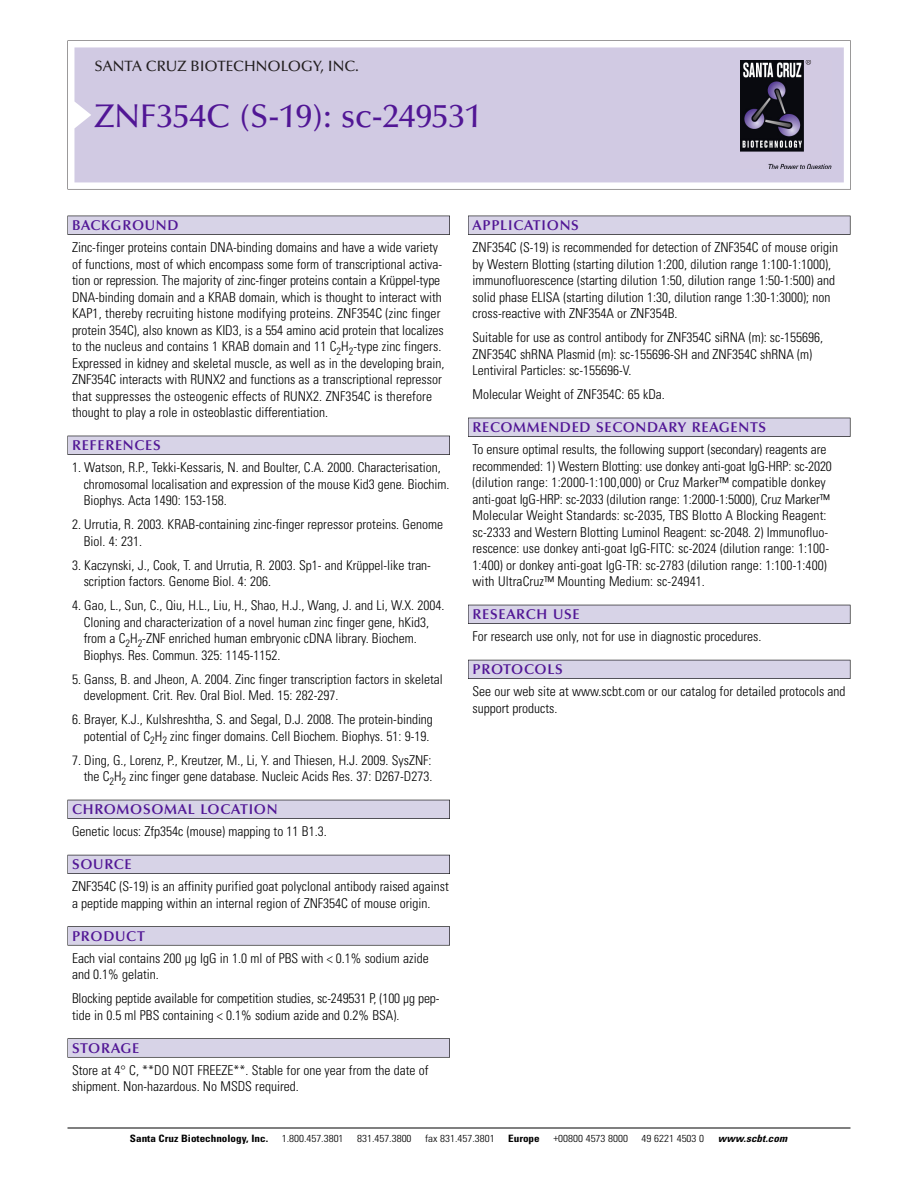
<style>
.page{position:relative;width:918px;height:1188px;background:#fff}
.page>*{position:absolute;margin:0;border:0;box-sizing:border-box;transform-origin:0 0}
.t1{font:500 33px "Optima";color:#511695}
.t2{font:500 15px "Optima";color:#231f20}
.t3{font:600 14.25px "Optima";letter-spacing:.05em;color:#511695}
.t4{font:300 condensed 13.5px/16.5px "Univers";color:#000}
.t5{font:300 condensed 10.2px "Univers";color:#000;scale:1.1 1}
.t6{font:700 condensed 10.2px "Univers";color:#000;scale:1.1 1}
.t7{font:italic 700 condensed 10.2px "Univers";letter-spacing:.005em;color:#000;scale:1.1 1}
</style>
<div class="page">
<svg style="left:68px;top:40px;width:783px;height:149px"></svg>
<div style="left:74px;top:47px;width:770px;height:135px;background:#d1cae3"></div>
<img style="left:741px;top:60px;width:90px;height:108px">
<div style="left:68px;top:216px;width:382px;height:19px;background:#525155"></div>
<div style="left:68px;top:216px;width:381px;height:18px;background:#d7d3e7"></div>
<div style="left:68px;top:436px;width:382px;height:19px;background:#515055"></div>
<div style="left:68px;top:436px;width:381px;height:18px;background:#d7d3e7"></div>
<div style="left:68px;top:800px;width:382px;height:19px;background:#525158"></div>
<div style="left:68px;top:800px;width:381px;height:18px;background:#d7d3e7"></div>
<div style="left:68px;top:855px;width:382px;height:19px;background:#54535a"></div>
<div style="left:68px;top:855px;width:381px;height:18px;background:#d7d3e7"></div>
<svg style="left:68px;top:926px;width:382px;height:20px"></svg>
<div style="left:68px;top:927px;width:381px;height:18px;background:#d7d3e7"></div>
<div style="left:68px;top:1038px;width:382px;height:20px;background:#626263"></div>
<div style="left:68px;top:1039px;width:381px;height:18px;background:#d7d3e7"></div>
<div style="left:468px;top:216px;width:382px;height:19px;background:#525155"></div>
<div style="left:468px;top:216px;width:382px;height:18px;background:#d7d3e7"></div>
<div style="left:468px;top:418px;width:382px;height:19px;background:#515055"></div>
<div style="left:468px;top:418px;width:382px;height:18px;background:#d7d3e7"></div>
<div style="left:468px;top:605px;width:382px;height:19px;background:#525158"></div>
<div style="left:468px;top:605px;width:382px;height:18px;background:#d7d3e7"></div>
<div style="left:468px;top:660px;width:382px;height:19px;background:#54535a"></div>
<div style="left:468px;top:660px;width:382px;height:18px;background:#d7d3e7"></div>
<hr style="left:68px;top:1128px;width:782px;height:1px;background:#000">
<p class="t2" style="left:94px;top:61px;width:266px">SANTA CRUZ BIOTECHNOLOGY, INC.</p>
<h1 class="t1" style="left:94px;top:103px;width:389px">ZNF354C (S-19): sc-249531</h1>
<p class="t3" style="left:72px;top:219px;width:108px">BACKGROUND</p>
<p class="t4" style="left:72px;top:240px;width:374px">Zinc-finger proteins contain DNA-binding domains and have a wide variety of functions, most of which encompass some form of transcriptional activa&shy;tion or repression. The majority of zinc-finger proteins contain a Krüppel-type DNA-binding domain and a KRAB domain, which is thought to interact with KAP1, thereby recruiting histone modifying proteins. ZNF354C (zinc finger protein 354C), also known as KID3, is a 554 amino acid protein that localizes to the nucleus and contains 1 KRAB domain and 11 C<sub>2</sub>H<sub>2</sub>-type zinc fingers.<br>Expressed in kidney and skeletal muscle, as well as in the developing brain, ZNF354C interacts with RUNX2 and functions as a transcriptional repressor that suppresses the osteogenic effects of RUNX2. ZNF354C is therefore thought to play a role in osteoblastic differentiation.</p>
<p class="t3" style="left:72px;top:440px;width:90px">REFERENCES</p>
<p class="t4" style="left:84px;top:460px;width:367px;text-indent:-12px">1. Watson, R.P., Tekki-Kessaris, N. and Boulter, C.A. 2000. Characterisation, chromosomal localisation and expression of the mouse Kid3 gene. Biochim.<br>Biophys. Acta 1490: 153-158.</p>
<p class="t4" style="left:84px;top:517px;width:361px;text-indent:-12px">2. Urrutia, R. 2003. KRAB-containing zinc-finger repressor proteins. Genome<br>Biol. 4: 231.</p>
<p class="t4" style="left:84px;top:558px;width:349px;text-indent:-12px">3. Kaczynski, J., Cook, T. and Urrutia, R. 2003. Sp1- and Krüppel-like tran&shy;scription factors. Genome Biol. 4: 206.</p>
<p class="t4" style="left:84px;top:598px;width:362px;text-indent:-12px">4. Gao, L., Sun, C., Qiu, H.L., Liu, H., Shao, H.J., Wang, J. and Li, W.X. 2004.<br>Cloning and characterization of a novel human zinc finger gene, hKid3, from a C<sub>2</sub>H<sub>2</sub>-ZNF enriched human embryonic cDNA library. Biochem.<br>Biophys. Res. Commun. 325: 1145-1152.</p>
<p class="t4" style="left:84px;top:672px;width:361px;text-indent:-12px">5. Ganss, B. and Jheon, A. 2004. Zinc finger transcription factors in skeletal development. Crit. Rev. Oral Biol. Med. 15: 282-297.</p>
<p class="t4" style="left:72px;top:712px;width:362px;text-align:right">6. Brayer, K.J., Kulshreshtha, S. and Segal, D.J. 2008. The protein-binding potential of C<sub>2</sub>H<sub>2</sub> zinc finger domains. Cell Biochem. Biophys. 51: 9-19.</p>
<p class="t4" style="left:72px;top:753px;width:362px;text-align:right">7. Ding, G., Lorenz, P., Kreutzer, M., Li, Y. and Thiesen, H.J. 2009. SysZNF: the C<sub>2</sub>H<sub>2</sub> zinc finger gene database. Nucleic Acids Res. 37: D267-D273.</p>
<p class="t3" style="left:72px;top:804px;width:207px">CHROMOSOMAL LOCATION</p>
<p class="t4" style="left:72px;top:824px;width:256px">Genetic locus: Zfp354c (mouse) mapping to 11 B1.3.</p>
<p class="t3" style="left:72px;top:859px;width:61px">SOURCE</p>
<p class="t4" style="left:72px;top:879px;width:378px">ZNF354C (S-19) is an affinity purified goat polyclonal antibody raised against a peptide mapping within an internal region of ZNF354C of mouse origin.</p>
<p class="t3" style="left:72px;top:930px;width:74px">PRODUCT</p>
<p class="t4" style="left:72px;top:951px;width:358px">Each vial contains 200 µg IgG in 1.0 ml of PBS with &lt; 0.1% sodium azide and 0.1% gelatin.</p>
<p class="t4" style="left:72px;top:991px;width:369px">Blocking peptide available for competition studies, sc-249531 P, (100 µg pep&shy;tide in 0.5 ml PBS containing &lt; 0.1% sodium azide and 0.2% BSA).</p>
<p class="t3" style="left:72px;top:1042px;width:69px">STORAGE</p>
<p class="t4" style="left:72px;top:1063px;width:358px">Store at 4° C, **DO NOT FREEZE**. Stable for one year from the date of shipment. Non-hazardous. No MSDS required.</p>
<p class="t3" style="left:473px;top:219px;width:108px">APPLICATIONS</p>
<p class="t4" style="left:473px;top:240px;width:367px">ZNF354C (S-19) is recommended for detection of ZNF354C of mouse origin by Western Blotting (starting dilution 1:200, dilution range 1:100-1:1000), immunofluorescence (starting dilution 1:50, dilution range 1:50-1:500) and solid phase ELISA (starting dilution 1:30, dilution range 1:30-1:3000); non cross-reactive with ZNF354A or ZNF354B.</p>
<p class="t4" style="left:473px;top:330px;width:352px">Suitable for use as control antibody for ZNF354C siRNA (m): sc-155696,<br>ZNF354C shRNA Plasmid (m): sc-155696-SH and ZNF354C shRNA (m)<br>Lentiviral Particles: sc-155696-V.</p>
<p class="t4" style="left:473px;top:387px;width:194px">Molecular Weight of ZNF354C: 65 kDa.</p>
<p class="t3" style="left:473px;top:422px;width:295px">RECOMMENDED SECONDARY REAGENTS</p>
<p class="t4" style="left:473px;top:442px;width:361px">To ensure optimal results, the following support (secondary) reagents are recommended: 1) Western Blotting: use donkey anti-goat IgG-HRP: sc-2020 (dilution range: 1:2000-1:100,000) or Cruz Marker™ compatible donkey anti-goat IgG-HRP: sc-2033 (dilution range: 1:2000-1:5000), Cruz Marker™ Molecular Weight Standards: sc-2035, TBS Blotto A Blocking Reagent: sc-2333 and Western Blotting Luminol Reagent: sc-2048. 2) Immunofluo&shy;rescence: use donkey anti-goat IgG-FITC: sc-2024 (dilution range: 1:100- 1:400) or donkey anti-goat IgG-TR: sc-2783 (dilution range: 1:100-1:400) with UltraCruz™ Mounting Medium: sc-24941.</p>
<p class="t3" style="left:473px;top:609px;width:109px">RESEARCH USE</p>
<p class="t4" style="left:473px;top:629px;width:290px">For research use only, not for use in diagnostic procedures.</p>
<p class="t3" style="left:473px;top:664px;width:92px">PROTOCOLS</p>
<p class="t4" style="left:473px;top:684px;width:375px">See our web site at www.scbt.com or our catalog for detailed protocols and support products.</p>
<p class="t6" style="left:130px;top:1135px;width:127px">Santa Cruz Biotechnology, Inc.</p>
<p class="t5" style="left:282px;top:1135px;width:58px">1.800.457.3801</p>
<p class="t5" style="left:357px;top:1135px;width:51px">831.457.3800</p>
<p class="t5" style="left:425px;top:1135px;width:65px">fax 831.457.3801</p>
<p class="t6" style="left:508px;top:1135px;width:30px">Europe</p>
<p class="t5" style="left:553px;top:1135px;width:69px">+00800 4573 8000</p>
<p class="t5" style="left:642px;top:1135px;width:58px">49 6221 4503 0</p>
<p class="t7" style="left:718px;top:1135px;width:64px">www.scbt.com</p>
</div>
